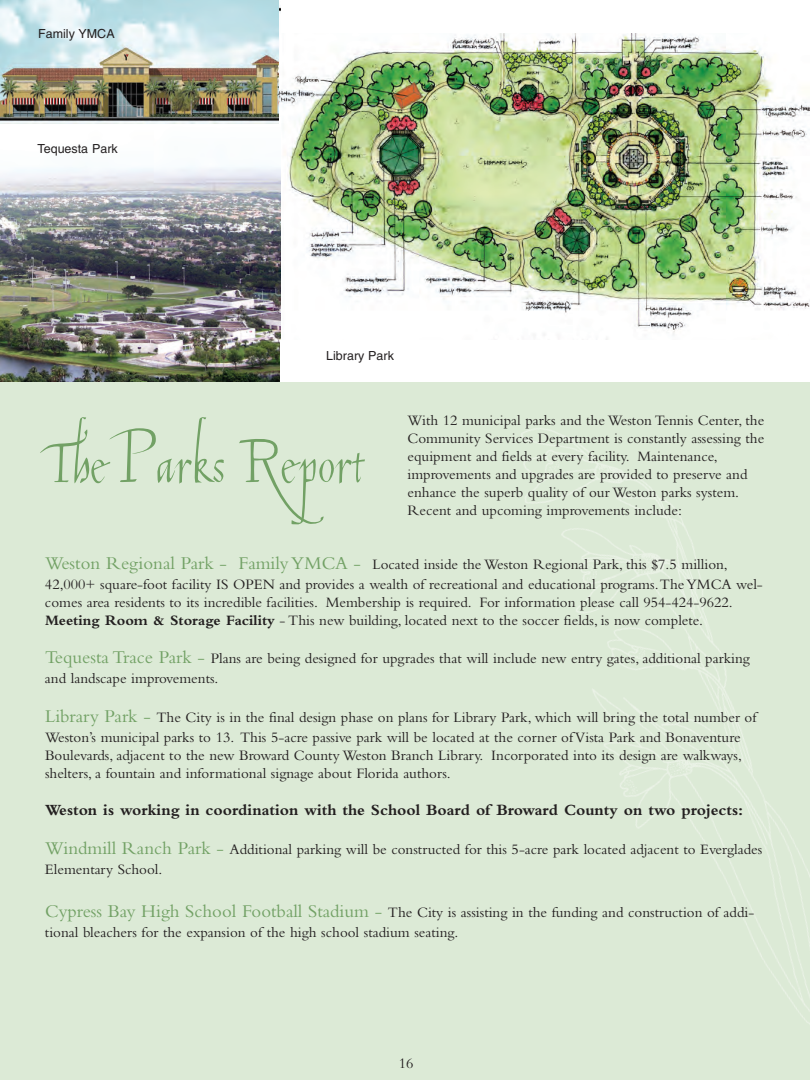
<style>
.page{position:relative;width:810px;height:1080px;background:#fff}
.page>*{position:absolute;margin:0;border:0;box-sizing:border-box;transform-origin:0 0}
.t1{font:90px "Tagliente";color:#72a165}
.t2{font:700 16.25px "Bembo";color:#231f20}
.t3{font:15px/18px "Bembo";color:#231f20}
.t4{font:12.5px "Helvetica";color:#231f20}
.s1{font-size:18.75px;color:#72a165}
.s2{font-weight:700}
</style>
<div class="page">
<img style="left:278px;top:2px;width:532px;height:338px">
<img style="left:0;top:117px;width:280px;height:265px">
<img style="left:0;top:0;width:278px;height:123px">
<div style="left:281px;top:0;width:529px;height:33px;background:#fff"></div>
<div style="left:0;top:382px;width:810px;height:698px;background:#dcead6"></div>
<img style="left:521px;top:428px;width:289px;height:596px">
<p class="t4" style="left:38px;top:29px;width:78px">Family YMCA</p>
<p class="t4" style="left:38px;top:145px;width:82px">Tequesta Park</p>
<p class="t4" style="left:326px;top:351px;width:69px">Library Park</p>
<h1 class="t1" style="left:48px;top:398px;width:319px">The Parks Report</h1>
<p class="t3" style="left:408px;top:412px;width:358px">With 12 municipal parks and the Weston Tennis Center, the Community Services Department is constantly assessing the equipment and fields at every facility. Maintenance, improvements and upgrades are provided to preserve and enhance the superb quality of our Weston parks system.<br>Recent and upcoming improvements include:</p>
<p class="t3" style="left:45px;top:556px;width:719px;line-height:20px"><span class="s1">Weston Regional Park - Family YMCA -</span> Located inside the Weston Regional Park, this $7.5 million,<br>42,000+ square-foot facility IS OPEN and provides a wealth of recreational and educational programs.The YMCA wel-</p>
<p class="t3" style="left:45px;top:595px;width:689px">comes area residents to its incredible facilities. Membership is required. For information please call 954-424-9622.<br><span class="s2">Meeting Room &amp; Storage Facility</span> - This new building, located next to the soccer fields, is now complete.</p>
<p class="t3" style="left:45px;top:650px;width:706px;line-height:20px"><span class="s1">Tequesta Trace Park -</span> Plans are being designed for upgrades that will include new entry gates, additional parking and landscape improvements.</p>
<p class="t3" style="left:45px;top:709px;width:713px;line-height:20px"><span class="s1">Library Park -</span> The City is in the final design phase on plans for Library Park, which will bring the total number of<br>Weston’s municipal parks to 13. This 5-acre passive park will be located at the corner of Vista Park and Bonaventure</p>
<p class="t3" style="left:45px;top:748px;width:699px">Boulevards, adjacent to the new Broward County Weston Branch Library. Incorporated into its design are walkways, shelters, a fountain and informational signage about Florida authors.</p>
<p class="t2" style="left:45px;top:804px;width:700px">Weston is working in coordination with the School Board of Broward County on two projects:</p>
<p class="t3" style="left:45px;top:841px;width:719px;line-height:20px"><span class="s1">Windmill Ranch Park -</span> Additional parking will be constructed for this 5-acre park located adjacent to Everglades<br>Elementary School.</p>
<p class="t3" style="left:45px;top:904px;width:711px;line-height:20px"><span class="s1">Cypress Bay High School Football Stadium -</span> The City is assisting in the funding and construction of addi&shy;tional bleachers for the expansion of the high school stadium seating.</p>
<p class="t3" style="left:398px;top:1049px;width:16px">14</p>
<p class="t3" style="left:399px;top:1055px;width:16px">16</p>
</div>
